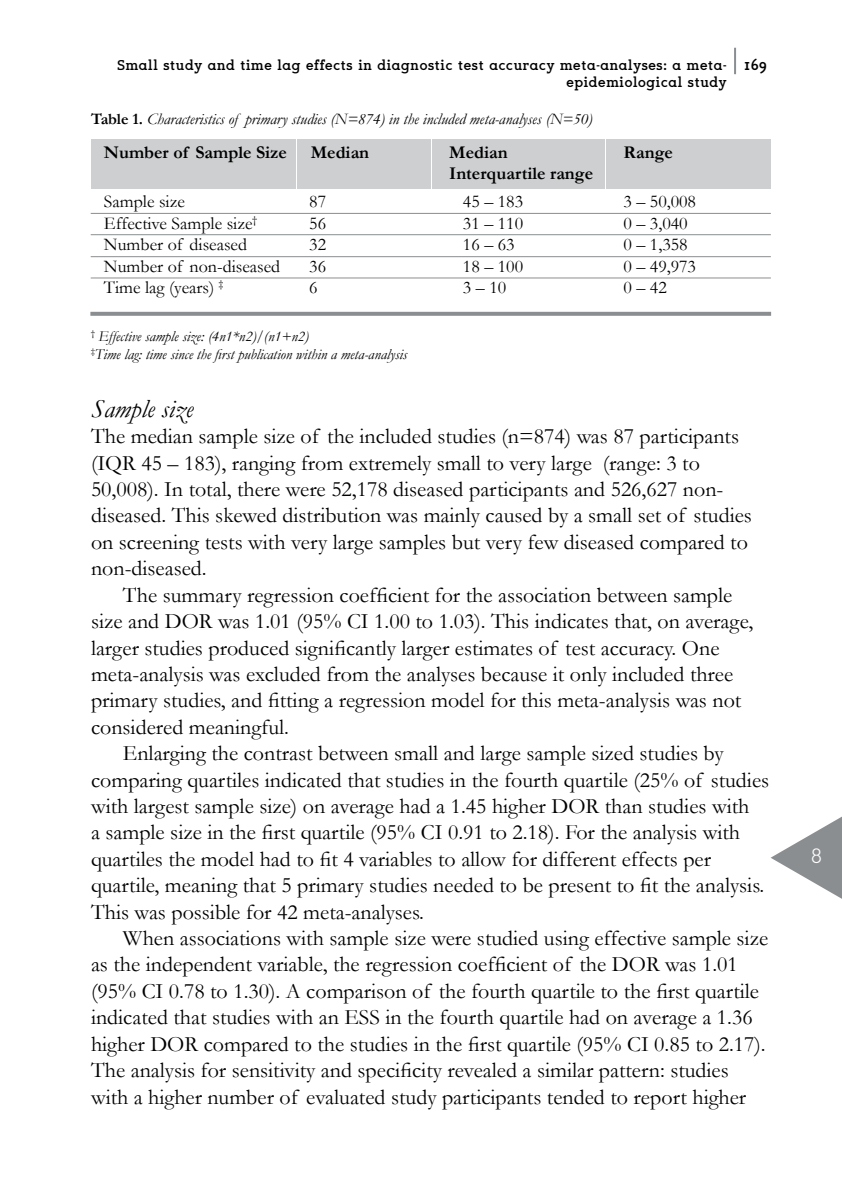
<style>
.page{position:relative;width:842px;height:1191px;background:#fff}
.page>*{position:absolute;margin:0;border:0;box-sizing:border-box;transform-origin:0 0}
.t1{font:italic 26px "Garamond";color:#000}
.t2{font:22px/26.4px "Garamond";color:#000}
.t3{font:20.6px "Sugarcubes";color:#fff}
.t4{font:18px/21.6px "Garamond";color:#000}
.t5{font:700 18px/21.6px "Garamond";color:#000}
.t6{font:italic 16px "Garamond";color:#000}
.t7{font:700 16px "Sugarcubes";color:#000}
.t8{font:italic 15px/18px "Garamond";color:#000}
.t9{font:700 14px/16.8px "Sugarcubes";color:#000;text-align:right}
.s1{font-weight:700;font-style:normal}
</style>
<div class="page">
<div style="left:91px;top:139px;width:204px;height:50px;background:#cdcfd0"></div>
<hr style="left:91px;top:213px;width:680px;height:1px;background:#8b8e90">
<div style="left:297px;top:139px;width:133px;height:50px;background:#cdcfd0"></div>
<hr style="left:91px;top:234px;width:680px;height:1px;background:#8b8e90">
<svg style="left:90px;top:312px;width:681px;height:4px;background:#909395"></svg>
<div style="left:432px;top:139px;width:173px;height:50px;background:#cdcfd0"></div>
<div style="left:607px;top:139px;width:164px;height:50px;background:#cdcfd0"></div>
<svg style="left:771px;top:816px;width:71px;height:83px"></svg>
<hr style="left:91px;top:256px;width:680px;height:1px;background:#8b8e90">
<hr style="left:91px;top:278px;width:680px;height:1px;background:#8b8e90">
<hr style="left:734px;top:48px;width:2px;height:26px;background:#8b8e90">
<p class="t9" style="left:117px;top:57px;width:611px">Small study and time lag effects in diagnostic test accuracy meta-analyses: a meta&shy;epidemiological study</p>
<p class="t6" style="left:91px;top:109px;width:503px"><span class="s1">Table 1.</span> Characteristics of primary studies (N=874) in the included meta-analyses (N=50)</p>
<p class="t5" style="left:104px;top:141px;width:184px">Number of Sample Size</p>
<p class="t4" style="left:104px;top:190px;width:178px">Sample size<br>Effective Sample size<sup>†<br></sup>Number of diseased<br>Number of non-diseased<br>Time lag (years) <sup>‡</sup></p>
<p class="t4" style="left:309px;top:190px;width:18px;text-align:justify">87<br>56<br>32<br>36<br>6</p>
<p class="t5" style="left:311px;top:141px;width:60px">Median</p>
<p class="t5" style="left:449px;top:141px;width:145px">Median<br>Interquartile range</p>
<p class="t5" style="left:623px;top:141px;width:51px">Range</p>
<p class="t4" style="left:463px;top:190px;width:62px">45 – 183<br>31 – 110<br>16 – 63<br>18 – 100<br>3 – 10</p>
<p class="t4" style="left:623px;top:190px;width:74px">3 – 50,008<br>0 – 3,040<br>0 – 1,358<br>0 – 49,973<br>0 – 42</p>
<p class="t8" style="left:91px;top:327px;width:318px"><sup>†</sup> Effective sample size: (4n1*n2)/(n1+n2)<br><sup>‡</sup>Time lag: time since the first publication within a meta-analysis</p>
<p class="t7" style="left:744px;top:55px;width:25px">169</p>
<p class="t1" style="left:91px;top:393px;width:104px">Sample size</p>
<p class="t2" style="left:91px;top:423px;width:662px">The median sample size of the included studies (n=874) was 87 participants (IQR 45 – 183), ranging from extremely small to very large (range: 3 to 50,008). In total, there were 52,178 diseased participants and 526,627 non&shy;diseased. This skewed distribution was mainly caused by a small set of studies on screening tests with very large samples but very few diseased compared to non-diseased.</p>
<p class="t2" style="left:91px;top:581px;width:664px;text-indent:32px">The summary regression coefficient for the association between sample size and DOR was 1.01 (95% CI 1.00 to 1.03). This indicates that, on average, larger studies produced significantly larger estimates of test accuracy. One meta-analysis was excluded from the analyses because it only included three primary studies, and fitting a regression model for this meta-analysis was not considered meaningful.</p>
<p class="t2" style="left:91px;top:740px;width:680px;text-indent:32px">Enlarging the contrast between small and large sample sized studies by comparing quartiles indicated that studies in the fourth quartile (25% of studies with largest sample size) on average had a 1.45 higher DOR than studies with<br>a sample size in the first quartile (95% CI 0.91 to 2.18). For the analysis with quartiles the model had to fit 4 variables to allow for different effects per quartile, meaning that 5 primary studies needed to be present to fit the analysis.<br>This was possible for 42 meta-analyses.</p>
<p class="t2" style="left:91px;top:924px;width:679px;text-indent:32px">When associations with sample size were studied using effective sample size as the independent variable, the regression coefficient of the DOR was 1.01 (95% CI 0.78 to 1.30). A comparison of the fourth quartile to the first quartile indicated that studies with an ESS in the fourth quartile had on average a 1.36 higher DOR compared to the studies in the first quartile (95% CI 0.85 to 2.17).<br>The analysis for sensitivity and specificity revealed a similar pattern: studies with a higher number of evaluated study participants tended to report higher</p>
<p class="t3" style="left:811px;top:844px;width:12px">8</p>
</div>
